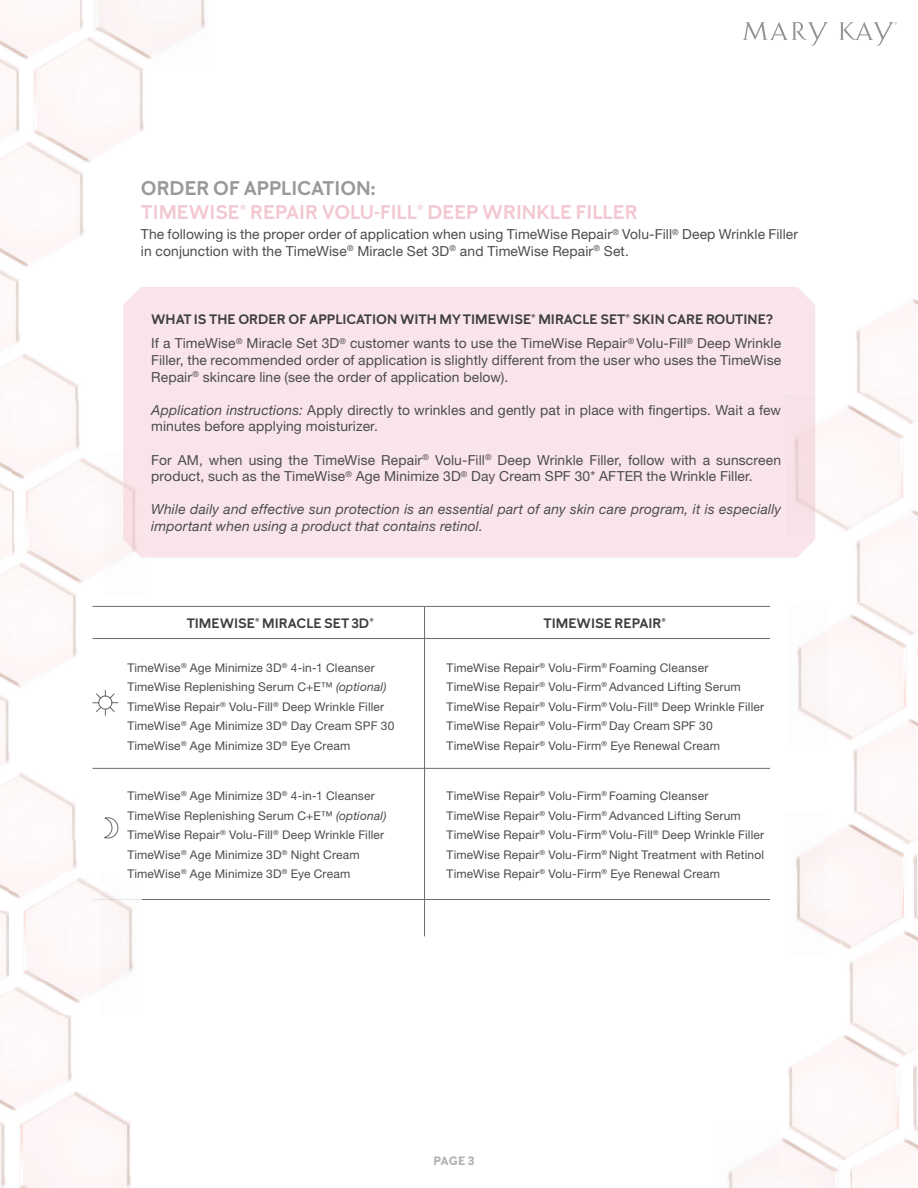
<style>
.page{position:relative;width:918px;height:1188px;background:#fff}
.page>*{position:absolute;margin:0;border:0;box-sizing:border-box;transform-origin:0 0}
.t1{font:600 19.5px "Mary Kay Sans";color:#f3c8d1}
.t2{font:600 19.5px "Mary Kay Sans";color:#999}
.t3{font:13.8px/16.6px "Helvetica Neue LT Std";letter-spacing:.005em;color:#4c4c4c}
.t4{font:italic 13.8px/16.6px "Helvetica Neue LT Std";letter-spacing:.01em;color:#4c4c4c}
.t5{font:600 13.5px "Mary Kay Sans";color:#3e3e3f}
.t6{font:12px/19.5px "Helvetica Neue LT Std";letter-spacing:.01em;color:#4c4c4c}
.t7{font:700 12px "Mary Kay Sans";color:#b3b3b2}
.s1{font-style:italic}
</style>
<div class="page">
<hr style="left:424px;top:606px;width:1px;height:330px;background:#6b6b71">
<hr style="left:93px;top:638px;width:677px;height:1px;background:#6b6b71">
<svg style="left:92px;top:690px;width:26px;height:26px"></svg>
<svg style="left:104px;top:817px;width:15px;height:22px"></svg>
<hr style="left:93px;top:768px;width:677px;height:1px;background:#6b6b71">
<hr style="left:93px;top:900px;width:677px;height:1px;background:#6b6b71">
<svg style="left:743px;top:22px;width:85px;height:24px"></svg>
<svg style="left:840px;top:22px;width:57px;height:24px"></svg>
<img style="left:29px;top:355px;width:51px;height:94px">
<img style="left:0;top:279px;width:29px;height:91px">
<img style="left:0;top:175px;width:84px;height:104px">
<img style="left:0;top:72px;width:19px;height:88px">
<img style="left:19px;top:773px;width:58px;height:96px">
<img style="left:12px;top:461px;width:111px;height:106px">
<img style="left:12px;top:458px;width:76px;height:33px">
<img style="left:19px;top:597px;width:58px;height:91px">
<img style="left:0;top:557px;width:85px;height:40px">
<img style="left:0;top:670px;width:19px;height:118px">
<img style="left:0;top:883px;width:9px;height:115px">
<img style="left:0;top:460px;width:12px;height:32px">
<img style="left:0;top:1015px;width:72px;height:109px">
<img style="left:0;top:1124px;width:6px;height:64px">
<img style="left:79px;top:0;width:4px;height:30px">
<img style="left:0;top:33px;width:81px;height:39px">
<img style="left:29px;top:71px;width:115px;height:65px">
<img style="left:29px;top:136px;width:61px;height:39px">
<img style="left:19px;top:33px;width:10px;height:116px">
<img style="left:92px;top:0;width:113px;height:72px">
<img style="left:82px;top:37px;width:10px;height:6px">
<img style="left:23px;top:881px;width:120px;height:106px">
<img style="left:93px;top:900px;width:49px;height:1px">
<img style="left:9px;top:878px;width:76px;height:33px">
<img style="left:10px;top:981px;width:70px;height:34px">
<img style="left:14px;top:1086px;width:117px;height:102px">
<img style="left:6px;top:1087px;width:8px;height:37px">
<img style="left:853px;top:749px;width:7px;height:63px">
<img style="left:849px;top:919px;width:69px;height:104px">
<svg style="left:904px;top:954px;width:14px;height:1px"></svg>
<img style="left:913px;top:1046px;width:5px;height:80px">
<img style="left:856px;top:298px;width:58px;height:95px">
<img style="left:797px;top:629px;width:121px;height:111px">
<img style="left:815px;top:393px;width:103px;height:138px">
<img style="left:848px;top:602px;width:60px;height:39px">
<img style="left:847px;top:498px;width:71px;height:104px">
<img style="left:914px;top:299px;width:4px;height:8px">
<img style="left:850px;top:1168px;width:3px;height:20px">
<img style="left:851px;top:1126px;width:67px;height:36px">
<img style="left:788px;top:1061px;width:112px;height:65px">
<img style="left:843px;top:1023px;width:61px;height:38px">
<img style="left:904px;top:1049px;width:9px;height:113px">
<img style="left:728px;top:1126px;width:112px;height:62px">
<img style="left:840px;top:1154px;width:11px;height:7px">
<img style="left:796px;top:812px;width:108px;height:143px">
<img style="left:904px;top:837px;width:14px;height:82px">
<div style="left:123px;top:287px;width:692px;height:271px;background:#f9e4e9"></div>
<img style="left:123px;top:452px;width:22px;height:106px">
<hr style="left:93px;top:606px;width:677px;height:1px;background:#6b6b71">
<svg style="left:649px;top:405px;width:6px;height:10px"></svg>
<h1 class="t2" style="left:141px;top:176px;width:236px">ORDER OF APPLICATION:</h1>
<p class="t3" style="left:141px;top:226px;width:659px">The following is the proper order of application when using TimeWise Repair<sup>®</sup> Volu-Fill<sup>®</sup> Deep Wrinkle Filler in conjunction with the TimeWise<sup>®</sup> Miracle Set 3D<sup>®</sup> and TimeWise Repair<sup>®</sup> Set.</p>
<h1 class="t1" style="left:141px;top:200px;width:498px">TIMEWISE® REPAIR VOLU-FILL® DEEP WRINKLE FILLER</h1>
<p class="t5" style="left:151px;top:311px;width:623px">WHAT IS THE ORDER OF APPLICATION WITH MY TIMEWISE® MIRACLE SET® SKIN CARE ROUTINE?</p>
<p class="t3" style="left:151px;top:335px;width:631px;text-align:justify">If a TimeWise<sup>®</sup> Miracle Set 3D<sup>®</sup> customer wants to use the TimeWise Repair<sup>®</sup> Volu-Fill<sup>®</sup> Deep Wrinkle Filler, the recommended order of application is slightly different from the user who uses the TimeWise Repair<sup>®</sup> skincare line (see the order of application below).</p>
<p class="t3" style="left:151px;top:401px;width:631px"><span class="s1">Application instructions:</span> Apply directly to wrinkles and gently pat in place with ngertips. Wait a few minutes before applying moisturizer.</p>
<p class="t3" style="left:151px;top:451px;width:631px">For AM, when using the TimeWise Repair<sup>®</sup> Volu-Fill<sup>®</sup> Deep Wrinkle Filler, follow with a sunscreen product, such as the TimeWise<sup>®</sup> Age Minimize 3D<sup>®</sup> Day Cream SPF 30* AFTER the Wrinkle Filler.</p>
<p class="t4" style="left:151px;top:501px;width:631px">While daily and effective sun protection is an essential part of any skin care program, it is especially important when using a product that contains retinol.</p>
<p class="t5" style="left:187px;top:615px;width:189px">TIMEWISE® MIRACLE SET 3D®</p>
<p class="t5" style="left:544px;top:615px;width:124px">TIMEWISE REPAIR®</p>
<p class="t6" style="left:127px;top:657px;width:269px">TimeWise<sup>®</sup> Age Minimize 3D<sup>®</sup> 4-in-1 Cleanser TimeWise Replenishing Serum C+E™ <span class="s1">(optional)<br></span>TimeWise Repair<sup>®</sup> Volu-Fill<sup>®</sup> Deep Wrinkle Filler TimeWise<sup>®</sup> Age Minimize 3D<sup>®</sup> Day Cream SPF 30<br>TimeWise<sup>®</sup> Age Minimize 3D<sup>®</sup> Eye Cream</p>
<p class="t6" style="left:447px;top:657px;width:319px">TimeWise Repair<sup>®</sup> Volu-Firm<sup>®</sup> Foaming Cleanser TimeWise Repair<sup>®</sup> Volu-Firm<sup>®</sup> Advanced Lifting Serum TimeWise Repair<sup>®</sup> Volu-Firm<sup>®</sup> Volu-Fill<sup>®</sup> Deep Wrinkle Filler TimeWise Repair<sup>®</sup> Volu-Firm<sup>®</sup> Day Cream SPF 30<br>TimeWise Repair<sup>®</sup> Volu-Firm<sup>®</sup> Eye Renewal Cream</p>
<p class="t6" style="left:127px;top:786px;width:261px">TimeWise<sup>®</sup> Age Minimize 3D<sup>®</sup> 4-in-1 Cleanser TimeWise Replenishing Serum C+E™ <span class="s1">(optional)<br></span>TimeWise Repair<sup>®</sup> Volu-Fill<sup>®</sup> Deep Wrinkle Filler TimeWise<sup>®</sup> Age Minimize 3D<sup>®</sup> Night Cream TimeWise<sup>®</sup> Age Minimize 3D<sup>®</sup> Eye Cream</p>
<p class="t6" style="left:447px;top:786px;width:319px">TimeWise Repair<sup>®</sup> Volu-Firm<sup>®</sup> Foaming Cleanser TimeWise Repair<sup>®</sup> Volu-Firm<sup>®</sup> Advanced Lifting Serum TimeWise Repair<sup>®</sup> Volu-Firm<sup>®</sup> Volu-Fill<sup>®</sup> Deep Wrinkle Filler TimeWise Repair<sup>®</sup> Volu-Firm<sup>®</sup> Night Treatment with Retinol TimeWise Repair<sup>®</sup> Volu-Firm<sup>®</sup> Eye Renewal Cream</p>
<p class="t7" style="left:433px;top:1154px;width:43px">PAGE 3</p>
</div>
